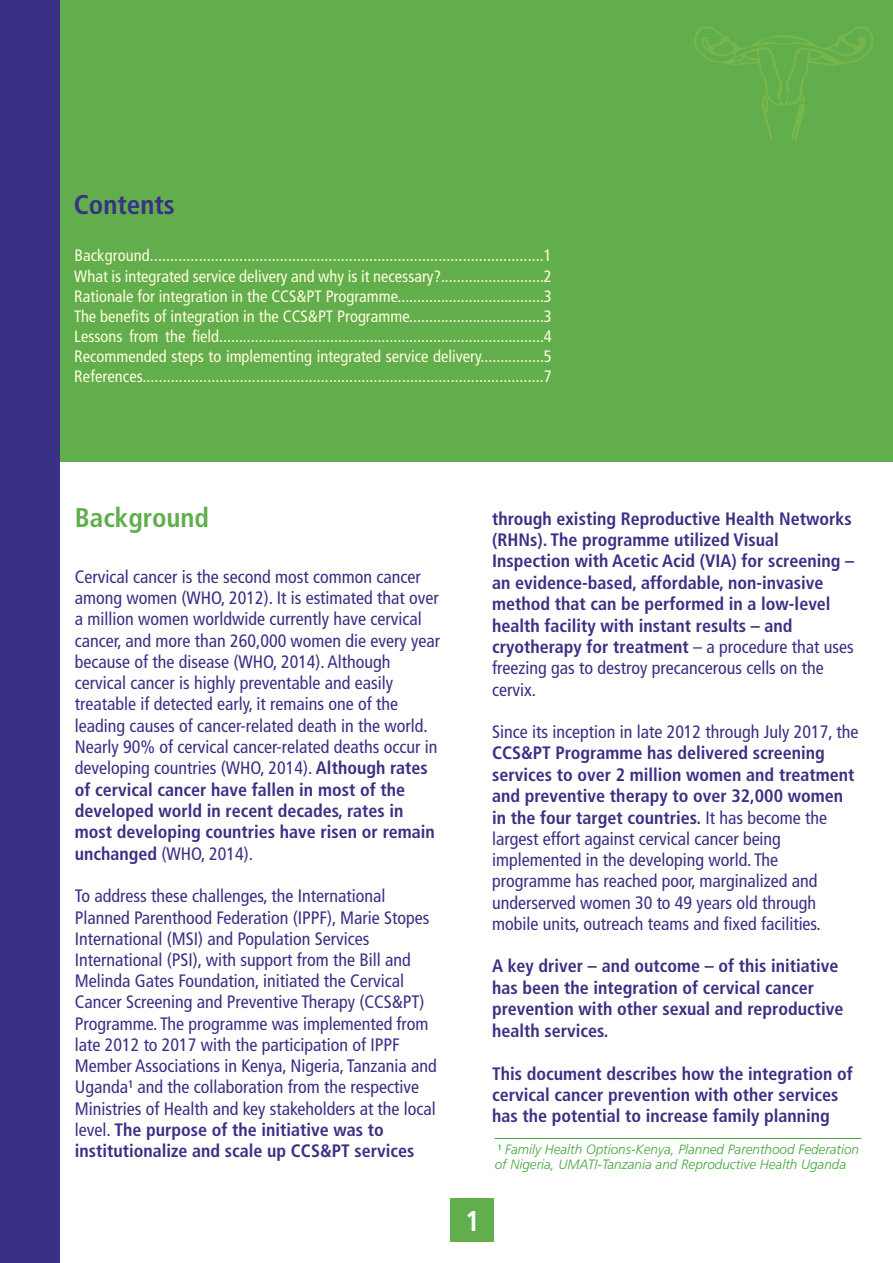
<style>
.page{position:relative;width:893px;height:1263px;background:#fff}
.page>*{position:absolute;margin:0;border:0;box-sizing:border-box;transform-origin:0 0}
.t1{font:700 condensed 28.5px "Frutiger LT Std";color:#fefefe}
.t2{font:700 condensed 27px "Frutiger LT Std";color:#62ae4d}
.t3{font:700 condensed 27px "Frutiger LT Std";color:#393185}
.t4{font:condensed 18px/21.3px "Frutiger LT Std";color:#393185}
.t5{font:700 condensed 18px/21.3px "Frutiger LT Std";color:#393185}
.t6{font:condensed 16.5px/20.1px "Frutiger LT Std";color:#fffbdb;text-align:justify}
.t7{font:italic 300 13.5px/15.8px "Frutiger LT Std";color:#44a63d}
.s1{font-weight:700}
.s2{font-weight:400}
.s3{font-weight:400;font-style:normal;font-stretch:condensed}
</style>
<div class="page">
<div style="left:450px;top:1199px;width:44px;height:43px;background:#62ae4d"></div>
<div style="left:0;top:0;width:893px;height:462px;background:#62ae4d"></div>
<div style="left:0;top:0;width:60px;height:1263px;background:#393185"></div>
<svg style="left:694px;top:26px;width:179px;height:115px"></svg>
<hr style="left:495px;top:1138px;width:366px;height:1px;background:#44a63d">
<h2 class="t3" style="left:74px;top:194px;width:103px">Contents</h2>
<p class="t6" style="left:74px;top:247px;width:479px">Background.................................................................................................1<br>What is integrated service delivery and why is it necessary?..........................2<br>Rationale for integration in the CCS&amp;PT Programme.....................................3<br>The benefits of integration in the CCS&amp;PT Programme..................................3<br>Lessons from the field..................................................................................4<br>Recommended steps to implementing integrated service delivery................5<br>References...................................................................................................7</p>
<h2 class="t2" style="left:75px;top:507px;width:136px">Background</h2>
<p class="t4" style="left:75px;top:568px;width:367px">Cervical cancer is the second most common cancer among women (WHO, 2012). It is estimated that over a million women worldwide currently have cervical cancer, and more than 260,000 women die every year because of the disease (WHO, 2014). Although cervical cancer is highly preventable and easily treatable if detected early, it remains one of the leading causes of cancer-related death in the world.<br>Nearly 90% of cervical cancer-related deaths occur in developing countries (WHO, 2014). <span class="s1">Although rates of cervical cancer have fallen in most of the developed world in recent decades, rates in most developing countries have risen or remain unchanged</span> (WHO, 2014).</p>
<p class="t4" style="left:75px;top:887px;width:363px">To address these challenges, the International Planned Parenthood Federation (IPPF), Marie Stopes International (MSI) and Population Services International (PSI), with support from the Bill and Melinda Gates Foundation, initiated the Cervical Cancer Screening and Preventive Therapy (CCS&amp;PT)<br>Programme. The programme was implemented from late 2012 to 2017 with the participation of IPPF Member Associations in Kenya, Nigeria, Tanzania and Uganda¹ and the collaboration from the respective Ministries of Health and key stakeholders at the local level. <span class="s1">The purpose of the initiative was to institutionalize and scale up CCS&amp;PT services</span></p>
<h1 class="t1" style="left:465px;top:1210px;width:16px">1</h1>
<p class="t5" style="left:492px;top:509px;width:364px">through existing Reproductive Health Networks (RHNs). The programme utilized Visual Inspection with Acetic Acid (VIA) for screening – an evidence-based, affordable, non-invasive method that can be performed in a low-level health facility with instant results – and cryotherapy for treatment <span class="s2">– a procedure that uses freezing gas to destroy precancerous cells on the cervix.</span></p>
<p class="t4" style="left:492px;top:723px;width:368px">Since its inception in late 2012 through July 2017, the</p>
<p class="t4" style="left:492px;top:744px;width:364px"><span class="s1">CCS&amp;PT Programme has delivered screening services to over 2 million women and treatment and preventive therapy to over 32,000 women in the four target countries.</span> It has become the largest effort against cervical cancer being implemented in the developing world. The programme has reached poor, marginalized and underserved women 30 to 49 years old through mobile units, outreach teams and fixed facilities.</p>
<p class="t5" style="left:492px;top:957px;width:353px">A key driver – and outcome – of this initiative has been the integration of cervical cancer prevention with other sexual and reproductive health services.</p>
<p class="t5" style="left:492px;top:1064px;width:362px">This document describes how the integration of cervical cancer prevention with other services has the potential to increase family planning</p>
<p class="t7" style="left:495px;top:1142px;width:366px"><span class="s3">¹</span> Family Health Options-Kenya, Planned Parenthood Federation of Nigeria, UMATI-Tanzania and Reproductive Health Uganda</p>
</div>
